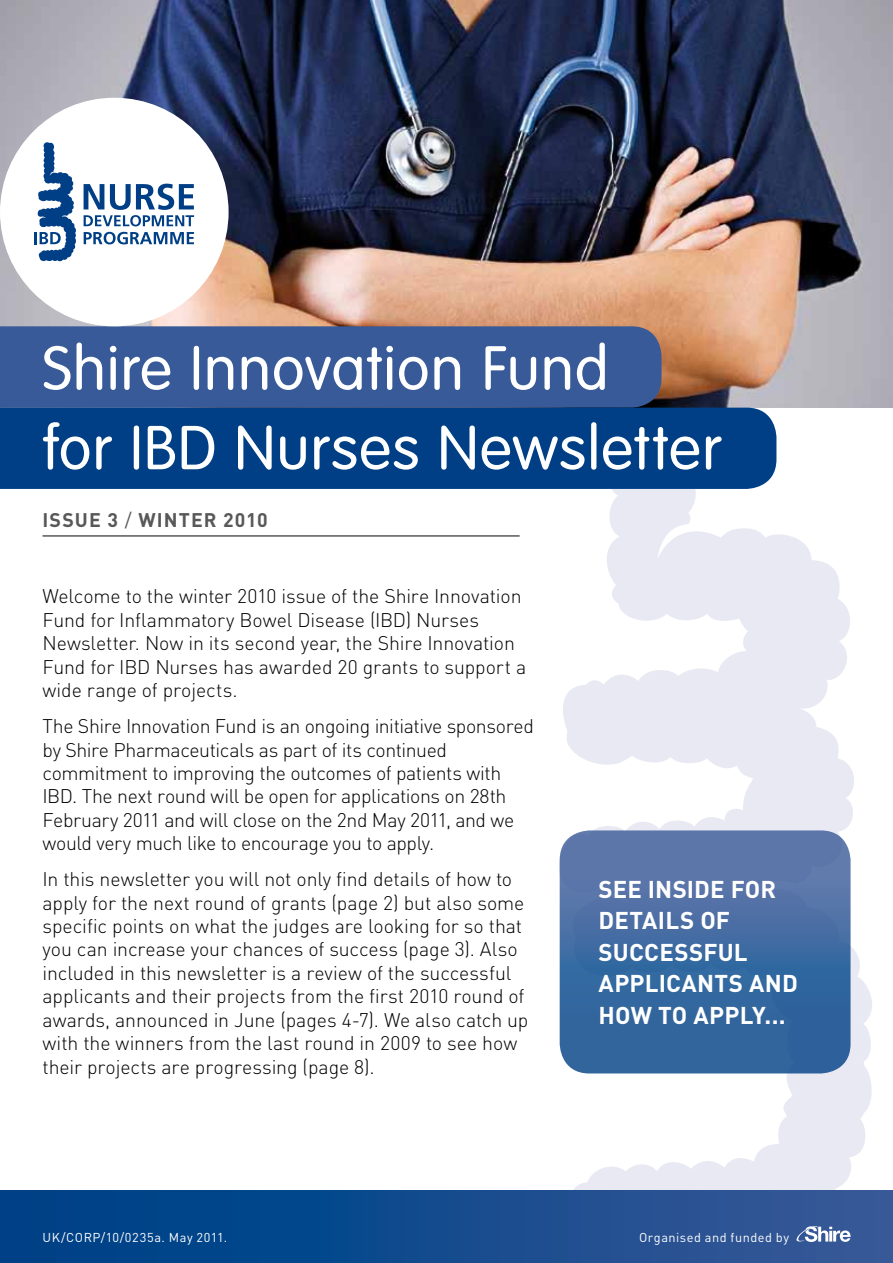
<style>
.page{position:relative;width:893px;height:1263px;background:#fff}
.page>*{position:absolute;margin:0;border:0;box-sizing:border-box;transform-origin:0 0}
.t1{font:300 60.9px/79.7px "VAG Rounded";letter-spacing:.02em;color:#fff}
.t2{font:700 24px/31.5px "DIN";letter-spacing:.005em;color:#fff}
.t3{font:300 19.5px/23.4px "DIN";letter-spacing:-.01em;color:#000}
.t4{font:700 19.5px "DIN";letter-spacing:.055em;color:#58585a}
.t5{font:12.75px "DIN";letter-spacing:.04em;color:#fff}
.s1{font-weight:400}
</style>
<div class="page">
<svg style="left:559px;top:433px;width:313px;height:758px"></svg>
<img style="left:0;top:0;width:893px;height:408px">
<div style="left:0;top:326px;width:662px;height:82px;background:#395a98"></div>
<div style="left:0;top:408px;width:776px;height:81px;background:#003f85"></div>
<div style="left:0;top:98px;width:229px;height:228px;background:#fff;border-radius:50%"></div>
<svg style="left:84px;top:184px;width:110px;height:42px"></svg>
<svg style="left:84px;top:232px;width:110px;height:12px"></svg>
<svg style="left:35px;top:142px;width:41px;height:120px"></svg>
<div style="left:0;top:1191px;width:893px;height:72px;background:linear-gradient(to right,#003f85,#385897)"></div>
<svg style="left:560px;top:830px;width:290px;height:243px;background:#436ca2"></svg>
<hr style="left:43px;top:535px;width:477px;height:2px;background:#58585a">
<svg style="left:774px;top:1226px;width:76px;height:16px"></svg>
<h1 class="t1" style="left:43px;top:328px;width:680px">Shire Innovation Fund<br>for IBD Nurses Newsletter</h1>
<p class="t4" style="left:43px;top:507px;width:227px">ISSUE 3 <span class="s1">/</span> WINTER 2010</p>
<p class="t3" style="left:43px;top:584px;width:485px">Welcome to the winter 2010 issue of the Shire Innovation Fund for Inflammatory Bowel Disease (IBD) Nurses Newsletter. Now in its second year, the Shire Innovation Fund for IBD Nurses has awarded 20 grants to support a wide range of projects.</p>
<p class="t3" style="left:43px;top:714px;width:493px">The Shire Innovation Fund is an ongoing initiative sponsored by Shire Pharmaceuticals as part of its continued commitment to improving the outcomes of patients with IBD. The next round will be open for applications on 28th February 2011 and will close on the 2nd May 2011, and we would very much like to encourage you to apply.</p>
<p class="t3" style="left:43px;top:867px;width:487px">In this newsletter you will not only find details of how to apply for the next round of grants (page 2) but also some specific points on what the judges are looking for so that you can increase your chances of success (page 3). Also included in this newsletter is a review of the successful applicants and their projects from the first 2010 round of awards, announced in June (pages 4-7). We also catch up with the winners from the last round in 2009 to see how their projects are progressing (page 8).</p>
<p class="t2" style="left:598px;top:872px;width:201px">SEE INSIDE FOR<br>DETAILS OF<br>SUCCESSFUL<br>APPLICANTS AND<br>HOW TO APPLY...</p>
<p class="t5" style="left:43px;top:1229px;width:186px">UK/CORP/10/0235a. May 2011.</p>
<p class="t5" style="left:639px;top:1229px;width:151px">Organised and funded by</p>
<p class="t5" style="left:617px;top:1229px;width:151px">Organised and funded by</p>
</div>
